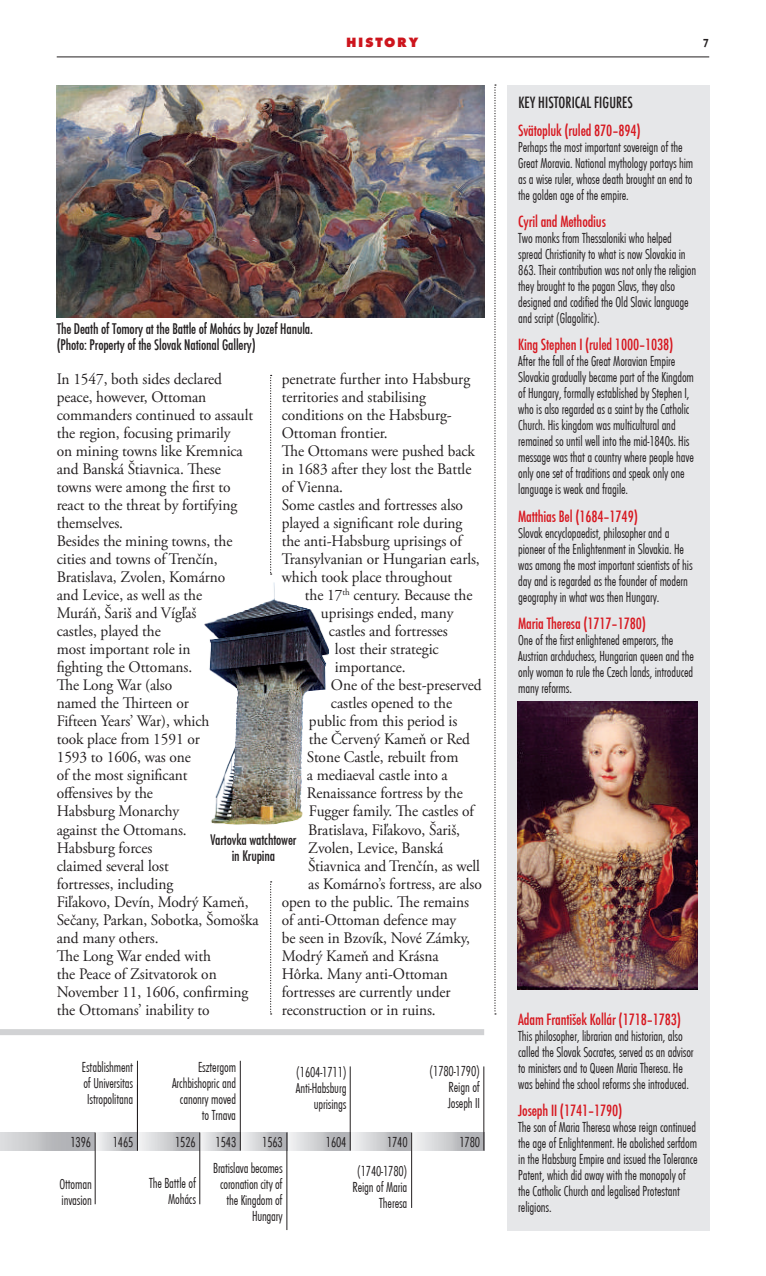
<style>
.page{position:relative;width:766px;height:1276px;background:#fff}
.page>*{position:absolute;margin:0;border:0;box-sizing:border-box;transform-origin:0 0}
.t1{font:17px "Futura Cond TCE Med";letter-spacing:-.01em;color:#d7171f;scale:.96 1}
.t2{font:17px "Futura Cond TCE Med";letter-spacing:.005em;color:#231f20;scale:.96 1}
.t3{font:16px/18px "Adobe Garamond Pro";letter-spacing:-.005em;color:#231f20;scale:.96 1}
.t4{font:16px/16px "Futura Cond TCE Med";letter-spacing:-.01em;color:#231f20;text-align:center;scale:.96 1}
.t5{font:15px/16px "Futura Cond TCE Lig";letter-spacing:-.01em;color:#231f20;scale:.96 1}
.t6{font:14px "Futura TCE Ext Bol";letter-spacing:.115em;color:#cd151d}
.t7{font:12px "Officina Sans Itc TCE Bol";color:#231f20}
</style>
<div class="page">
<hr style="left:57px;top:57px;width:652px;height:1px;background:#231f20">
<div style="left:350px;top:1132px;width:61px;height:18px;background:linear-gradient(to right,#f3f3f4,#a6a7ab)"></div>
<div style="left:287px;top:1132px;width:63px;height:18px;background:linear-gradient(to right,#f2f3f4,#a5a7ab)"></div>
<div style="left:240px;top:1132px;width:47px;height:18px;background:linear-gradient(to right,#f3f4f4,#a5a6aa)"></div>
<div style="left:200px;top:1132px;width:40px;height:18px;background:linear-gradient(to right,#f2f2f3,#a8aaae)"></div>
<div style="left:411px;top:1132px;width:73px;height:18px;background:linear-gradient(to right,#f3f4f4,#a5a6ab)"></div>
<div style="left:0;top:1132px;width:95px;height:18px;background:linear-gradient(to right,#dadbdc,#a7a8ad)"></div>
<div style="left:137px;top:1132px;width:63px;height:18px;background:linear-gradient(to right,#f3f3f4,#a5a6ab)"></div>
<div style="left:96px;top:1132px;width:41px;height:18px;background:linear-gradient(to right,#f2f3f4,#a5a7ab)"></div>
<svg style="left:270px;top:375px;width:1px;height:199px"></svg>
<svg style="left:270px;top:881px;width:1px;height:133px"></svg>
<svg style="left:494px;top:84px;width:2px;height:930px"></svg>
<div style="left:506px;top:85px;width:203px;height:1145px;background:#e6e7e9"></div>
<img style="left:204px;top:582px;width:105px;height:242px">
<img style="left:57px;top:85px;width:427px;height:232px">
<img style="left:517px;top:702px;width:180px;height:288px">
<div style="left:0;top:1029px;width:484px;height:6px;background:#d1d2d4"></div>
<hr style="left:137px;top:1060px;width:1px;height:90px;background:#231f20">
<hr style="left:240px;top:1060px;width:1px;height:90px;background:#231f20">
<hr style="left:350px;top:1066px;width:1px;height:84px;background:#231f20">
<hr style="left:483px;top:1066px;width:1px;height:84px;background:#231f20">
<hr style="left:95px;top:1132px;width:1px;height:72px;background:#231f20">
<hr style="left:199px;top:1132px;width:1px;height:72px;background:#231f20">
<hr style="left:286px;top:1132px;width:1px;height:98px;background:#231f20">
<hr style="left:411px;top:1132px;width:1px;height:76px;background:#231f20">
<p class="t6" style="left:346px;top:34px;width:74px">HISTORY</p>
<p class="t7" style="left:702px;top:36px;width:8px">7</p>
<p class="t4" style="left:57px;top:321px;width:268px;text-align:left">The Death of Tomory at the Battle of Mohács by Jozef Hanula. (Photo: Property of the Slovak National Gallery)</p>
<p class="t3" style="left:57px;top:371px;width:212px">In 1547, both sides declared peace, however, Ottoman commanders continued to assault the region, focusing primarily<br>on mining towns like Kremnica and Banská Štiavnica. These towns were among the first to react to the threat by fortifying themselves.<br>Besides the mining towns, the cities and towns of Trenčín,<br>Bratislava, Zvolen, Komárno<br>and Levice, as well as the<br>Muráň, Šariš and Vígľaš<br>castles, played the<br>most important role in<br>fighting the Ottomans.<br>The Long War (also<br>named the Thirteen or<br>Fifteen Years’ War), which<br>took place from 1591 or<br>1593 to 1606, was one<br>of the most significant<br>offensives by the<br>Habsburg Monarchy<br>against the Ottomans.<br>Habsburg forces<br>claimed several lost<br>fortresses, including<br>Fiľakovo, Devín, Modrý Kameň,<br>Sečany, Parkan, Sobotka, Šomoška and many others.<br>The Long War ended with<br>the Peace of Zsitvatorok on<br>November 11, 1606, confirming the Ottomans’ inability to</p>
<p class="t3" style="left:282px;top:371px;width:208px">penetrate further into Habsburg territories and stabilising conditions on the Habsburg-<br>Ottoman frontier.<br>The Ottomans were pushed back in 1683 after they lost the Battle of Vienna.<br>Some castles and fortresses also played a significant role during the anti-Habsburg uprisings of<br>Transylvanian or Hungarian earls, which took place throughout</p>
<p class="t3" style="left:305px;top:587px;width:176px">the 17<sup>th</sup> century. Because the</p>
<p class="t3" style="left:321px;top:605px;width:139px">uprisings ended, many</p>
<p class="t3" style="left:329px;top:623px;width:125px">castles and fortresses</p>
<p class="t3" style="left:335px;top:641px;width:109px">lost their strategic</p>
<p class="t3" style="left:335px;top:659px;width:75px">importance.</p>
<p class="t3" style="left:331px;top:677px;width:158px">One of the best-preserved</p>
<p class="t3" style="left:331px;top:695px;width:128px">castles opened to the</p>
<p class="t3" style="left:309px;top:713px;width:156px">public from this period is</p>
<p class="t3" style="left:309px;top:731px;width:169px">the Červený Kameň or Red</p>
<p class="t3" style="left:307px;top:749px;width:159px">Stone Castle, rebuilt from</p>
<p class="t3" style="left:307px;top:767px;width:148px">a mediaeval castle into a</p>
<p class="t3" style="left:307px;top:785px;width:164px">Renaissance fortress by the</p>
<p class="t3" style="left:309px;top:803px;width:173px">Fugger family. The castles of</p>
<p class="t3" style="left:308px;top:821px;width:160px">Bratislava, Fiľakovo, Šariš,</p>
<p class="t3" style="left:308px;top:839px;width:142px">Zvolen, Levice, Banská</p>
<p class="t3" style="left:308px;top:857px;width:180px">Štiavnica and Trenčín, as well</p>
<p class="t3" style="left:308px;top:875px;width:182px">as Komárno’s fortress, are also</p>
<p class="t3" style="left:282px;top:893px;width:196px">open to the public. The remains</p>
<p class="t3" style="left:282px;top:911px;width:183px">of anti-Ottoman defence may</p>
<p class="t3" style="left:282px;top:929px;width:197px">be seen in Bzovík, Nové Zámky,</p>
<p class="t3" style="left:282px;top:947px;width:165px">Modrý Kameň and Krásna</p>
<p class="t3" style="left:282px;top:965px;width:174px">Hôrka. Many anti-Ottoman</p>
<p class="t3" style="left:282px;top:983px;width:177px">fortresses are currently under</p>
<p class="t3" style="left:282px;top:1001px;width:162px">reconstruction or in ruins.</p>
<p class="t4" style="left:210px;top:832px;width:91px">Vartovka watchtower in Krupina</p>
<p class="t5" style="left:82px;top:1059px;width:55px;text-align:justify">Establishment of Universitas Istropolitana</p>
<p class="t5" style="left:296px;top:1064px;width:54px;text-align:right">(1604-1711)<br>Anti-Habsburg uprisings</p>
<p class="t5" style="left:172px;top:1059px;width:68px;text-align:right">Esztergom<br>Archbishopric and canonry moved to Trnava</p>
<p class="t5" style="left:447px;top:1063px;width:35px;text-align:justify;text-indent:-18px">(1780-1790)<br>Reign of Joseph II</p>
<p class="t5" style="left:70px;top:1133px;width:23px">1396</p>
<p class="t5" style="left:113px;top:1133px;width:23px">1465</p>
<p class="t5" style="left:175px;top:1133px;width:23px">1526</p>
<p class="t5" style="left:215px;top:1133px;width:23px">1543</p>
<p class="t5" style="left:262px;top:1133px;width:23px">1563</p>
<p class="t5" style="left:326px;top:1133px;width:23px">1604</p>
<p class="t5" style="left:387px;top:1133px;width:23px">1740</p>
<p class="t5" style="left:459px;top:1133px;width:23px">1780</p>
<p class="t5" style="left:149px;top:1174px;width:50px;text-align:right">The Battle of<br>Mohács</p>
<p class="t5" style="left:213px;top:1160px;width:74px;text-align:right">Bratislava becomes coronation city of the Kingdom of<br>Hungary</p>
<p class="t5" style="left:352px;top:1162px;width:59px;text-align:right">(1740-1780)<br>Reign of Maria<br>Theresa</p>
<p class="t5" style="left:59px;top:1175px;width:35px">Ottoman invasion</p>
<p class="t2" style="left:518px;top:93px;width:121px">KEY HISTORICAL FIGURES</p>
<p class="t1" style="left:518px;top:121px;width:129px">Svätopluk (ruled 870–894)</p>
<p class="t5" style="left:518px;top:139px;width:184px">Perhaps the most important sovereign of the Great Moravia. National mythology portays him as a wise ruler, whose death brought an end to the golden age of the empire.</p>
<p class="t1" style="left:518px;top:212px;width:93px">Cyril and Methodius</p>
<p class="t5" style="left:518px;top:230px;width:187px">Two monks from Thessaloniki who helped spread Christianity to what is now Slovakia in 863. Their contribution was not only the religion they brought to the pagan Slavs, they also designed and codified the Old Slavic language and script (Glagolitic).</p>
<p class="t1" style="left:518px;top:335px;width:163px">King Stephen I (ruled 1000–1038)</p>
<p class="t5" style="left:518px;top:353px;width:184px">After the fall of the Great Moravian Empire Slovakia gradually became part of the Kingdom of Hungary, formally established by Stephen I, who is also regarded as a saint by the Catholic Church. His kingdom was multicultural and remained so until well into the mid-1840s. His message was that a country where people have only one set of traditions and speak only one language is weak and fragile.</p>
<p class="t1" style="left:518px;top:507px;width:126px">Matthias Bel (1684–1749)</p>
<p class="t5" style="left:518px;top:525px;width:183px">Slovak encyclopaedist, philosopher and a pioneer of the Enlightenment in Slovakia. He was among the most important scientists of his day and is regarded as the founder of modern geography in what was then Hungary.</p>
<p class="t1" style="left:518px;top:614px;width:135px">Maria Theresa (1717–1780)</p>
<p class="t5" style="left:518px;top:632px;width:184px">One of the first enlightened emperors, the Austrian archduchess, Hungarian queen and the only woman to rule the Czech lands, introduced many reforms.</p>
<p class="t1" style="left:518px;top:1009px;width:171px">Adam František Kollár (1718–1783)</p>
<p class="t5" style="left:518px;top:1027px;width:184px">This philosopher, librarian and historian, also called the Slovak Socrates, served as an advisor to ministers and to Queen Maria Theresa. He was behind the school reforms she introduced.</p>
<p class="t1" style="left:518px;top:1101px;width:110px">Joseph II (1741–1790)</p>
<p class="t5" style="left:518px;top:1119px;width:188px">The son of Maria Theresa whose reign continued the age of Enlightenment. He abolished serfdom in the Habsburg Empire and issued the Tolerance Patent, which did away with the monopoly of the Catholic Church and legalised Protestant religions.</p>
</div>
